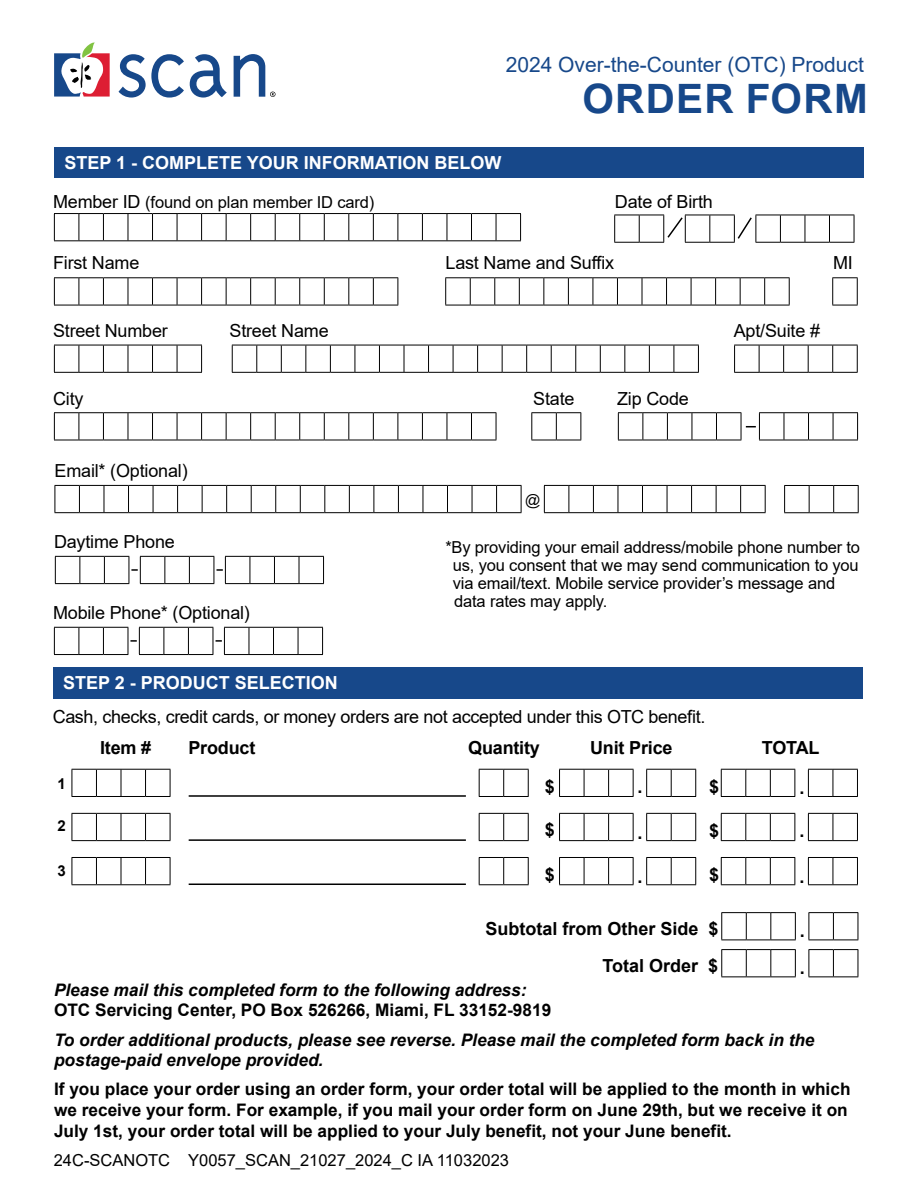
<style>
.page{position:relative;width:918px;height:1188px;background:#fff}
.page>*{position:absolute;margin:0;border:0;box-sizing:border-box;transform-origin:0 0}
.t1{font:700 40.5px "Arial";letter-spacing:.035em;color:#17488a}
.t2{font:21px "Arial";color:#17488a}
.t3{font:18px "Arial";letter-spacing:-.01em;color:#000}
.t4{font:700 18px/36.9px "Arial";letter-spacing:-.01em;color:#000}
.t5{font:700 18px "Arial";color:#fff}
.t6{font:700 17.25px/20.7px "Arial";color:#000}
.t7{font:italic 700 17.25px/20.7px "Arial";color:#000}
.t8{font:16.5px/18px "Arial";letter-spacing:-.01em;color:#000}
.t9{font:700 15px "Arial";color:#000}
.t10{font:15px "Arial";color:#000}
.s1{font-size:18px}
.s2{font-style:normal}
</style>
<div class="page">
<div style="left:54px;top:147px;width:810px;height:31px;background:#17488a"></div>
<svg style="left:54px;top:277px;width:345px;height:29px"></svg>
<svg style="left:232px;top:345px;width:467px;height:28px"></svg>
<svg style="left:54px;top:345px;width:148px;height:28px"></svg>
<svg style="left:734px;top:345px;width:124px;height:28px"></svg>
<svg style="left:445px;top:277px;width:345px;height:29px"></svg>
<svg style="left:832px;top:277px;width:26px;height:29px"></svg>
<svg style="left:614px;top:215px;width:241px;height:28px"></svg>
<svg style="left:531px;top:412px;width:50px;height:29px"></svg>
<svg style="left:54px;top:412px;width:443px;height:29px"></svg>
<svg style="left:618px;top:412px;width:240px;height:29px"></svg>
<div style="left:53px;top:667px;width:810px;height:31px;background:#17488a"></div>
<svg style="left:72px;top:769px;width:99px;height:28px"></svg>
<svg style="left:559px;top:769px;width:75px;height:28px"></svg>
<svg style="left:721px;top:769px;width:75px;height:28px"></svg>
<svg style="left:479px;top:769px;width:50px;height:28px"></svg>
<svg style="left:646px;top:769px;width:50px;height:28px"></svg>
<svg style="left:808px;top:769px;width:50px;height:28px"></svg>
<hr style="left:189px;top:795px;width:277px;height:2px;background:#000">
<svg style="left:72px;top:813px;width:99px;height:28px"></svg>
<svg style="left:559px;top:813px;width:75px;height:28px"></svg>
<svg style="left:721px;top:813px;width:75px;height:28px"></svg>
<svg style="left:479px;top:813px;width:50px;height:28px"></svg>
<svg style="left:646px;top:813px;width:50px;height:28px"></svg>
<svg style="left:808px;top:813px;width:50px;height:28px"></svg>
<hr style="left:189px;top:839px;width:277px;height:2px;background:#000">
<svg style="left:72px;top:857px;width:99px;height:28px"></svg>
<svg style="left:559px;top:857px;width:75px;height:28px"></svg>
<svg style="left:721px;top:857px;width:75px;height:28px"></svg>
<svg style="left:479px;top:857px;width:50px;height:28px"></svg>
<svg style="left:646px;top:857px;width:50px;height:28px"></svg>
<svg style="left:808px;top:857px;width:50px;height:28px"></svg>
<hr style="left:189px;top:884px;width:277px;height:1px;background:#000">
<svg style="left:721px;top:912px;width:75px;height:29px"></svg>
<svg style="left:721px;top:949px;width:75px;height:28px"></svg>
<svg style="left:809px;top:912px;width:50px;height:29px"></svg>
<svg style="left:809px;top:949px;width:50px;height:28px"></svg>
<svg style="left:54px;top:213px;width:467px;height:28px"></svg>
<svg style="left:55px;top:485px;width:467px;height:28px"></svg>
<svg style="left:544px;top:485px;width:222px;height:28px"></svg>
<svg style="left:784px;top:485px;width:75px;height:28px"></svg>
<svg style="left:55px;top:556px;width:269px;height:28px"></svg>
<svg style="left:54px;top:627px;width:269px;height:28px"></svg>
<svg style="left:119px;top:54px;width:65px;height:44px"></svg>
<svg style="left:190px;top:54px;width:37px;height:44px"></svg>
<svg style="left:54px;top:42px;width:56px;height:55px"></svg>
<svg style="left:234px;top:54px;width:42px;height:43px"></svg>
<h1 class="t2" style="left:506px;top:51px;width:360px">2024 Over-the-Counter (OTC) Product</h1>
<h1 class="t1" style="left:582px;top:70px;width:287px">ORDER FORM</h1>
<h2 class="t5" style="left:64px;top:150px;width:439px">STEP 1 - COMPLETE YOUR INFORMATION BELOW</h2>
<p class="t8" style="left:53px;top:193px;width:323px"><span class="s1">Member ID</span> (found on plan member ID card)</p>
<p class="t3" style="left:615px;top:190px;width:99px">Date of Birth</p>
<p class="t3" style="left:53px;top:250px;width:88px">First Name</p>
<p class="t3" style="left:446px;top:250px;width:170px">Last Name and Suffix</p>
<p class="t3" style="left:833px;top:250px;width:21px">MI</p>
<p class="t3" style="left:53px;top:319px;width:116px">Street Number</p>
<p class="t3" style="left:230px;top:319px;width:101px">Street Name</p>
<p class="t3" style="left:734px;top:319px;width:88px">Apt/Suite #</p>
<p class="t3" style="left:53px;top:386px;width:32px">City</p>
<p class="t3" style="left:533px;top:386px;width:43px">State</p>
<p class="t3" style="left:617px;top:386px;width:73px">Zip Code</p>
<p class="t3" style="left:55px;top:458px;width:135px">Email* (Optional)</p>
<p class="t3" style="left:54px;top:529px;width:122px">Daytime Phone</p>
<p class="t3" style="left:53px;top:600px;width:198px">Mobile Phone* (Optional)</p>
<p class="t10" style="left:525px;top:489px;width:17px">@</p>
<p class="t8" style="left:453px;top:538px;width:409px;text-indent:-8px">*By providing your email address/mobile phone number to us, you consent that we may send communication to you via email/text. Mobile service provider’s message and data rates may apply.</p>
<h2 class="t5" style="left:63px;top:670px;width:276px">STEP 2 - PRODUCT SELECTION</h2>
<p class="t3" style="left:53px;top:705px;width:654px">Cash, checks, credit cards, or money orders are not accepted under this OTC benefit.</p>
<p class="t4" style="left:100px;top:730px;width:53px">Item #</p>
<p class="t4" style="left:188px;top:729px;width:68px">Product</p>
<p class="t4" style="left:468px;top:729px;width:73px">Quantity</p>
<p class="t4" style="left:590px;top:729px;width:84px">Unit Price</p>
<p class="t4" style="left:762px;top:729px;width:59px">TOTAL</p>
<p class="t9" style="left:58px;top:773px;width:10px">1</p>
<p class="t9" style="left:58px;top:815px;width:10px">2</p>
<p class="t9" style="left:58px;top:860px;width:10px">3</p>
<p class="t4" style="left:545px;top:768px;width:12px">$</p>
<p class="t4" style="left:637px;top:768px;width:7px">.</p>
<p class="t4" style="left:709px;top:768px;width:12px">$</p>
<p class="t4" style="left:799px;top:769px;width:7px">.</p>
<p class="t4" style="left:545px;top:811px;width:12px">$</p>
<p class="t4" style="left:709px;top:812px;width:12px">$</p>
<p class="t4" style="left:799px;top:812px;width:7px">.</p>
<p class="t4" style="left:637px;top:814px;width:7px">.</p>
<p class="t4" style="left:545px;top:857px;width:12px">$</p>
<p class="t4" style="left:709px;top:857px;width:12px">$</p>
<p class="t4" style="left:799px;top:858px;width:7px">.</p>
<p class="t4" style="left:637px;top:858px;width:7px">.</p>
<p class="t4" style="left:486px;top:910px;width:235px">Subtotal from Other Side $</p>
<p class="t4" style="left:602px;top:947px;width:117px">Total Order $</p>
<p class="t7" style="left:54px;top:980px;width:499px">Please mail this completed form to the following address:<br><span class="s2">OTC Servicing Center, PO Box 526266, Miami, FL 33152-9819</span></p>
<p class="t7" style="left:54px;top:1030px;width:762px">To order additional products, please see reverse. Please mail the completed form back in the postage-paid envelope provided.</p>
<p class="t6" style="left:54px;top:1079px;width:798px">If you place your order using an order form, your order total will be applied to the month in which we receive your form. For example, if you mail your order form on June 29th, but we receive it on<br>July 1st, your order total will be applied to your July benefit, not your June benefit.</p>
<p class="t8" style="left:54px;top:1151px;width:457px">24C-SCANOTC Y0057_SCAN_21027_2024_C IA 11032023</p>
<p class="t4" style="left:800px;top:912px;width:7px">. .</p>
</div>
